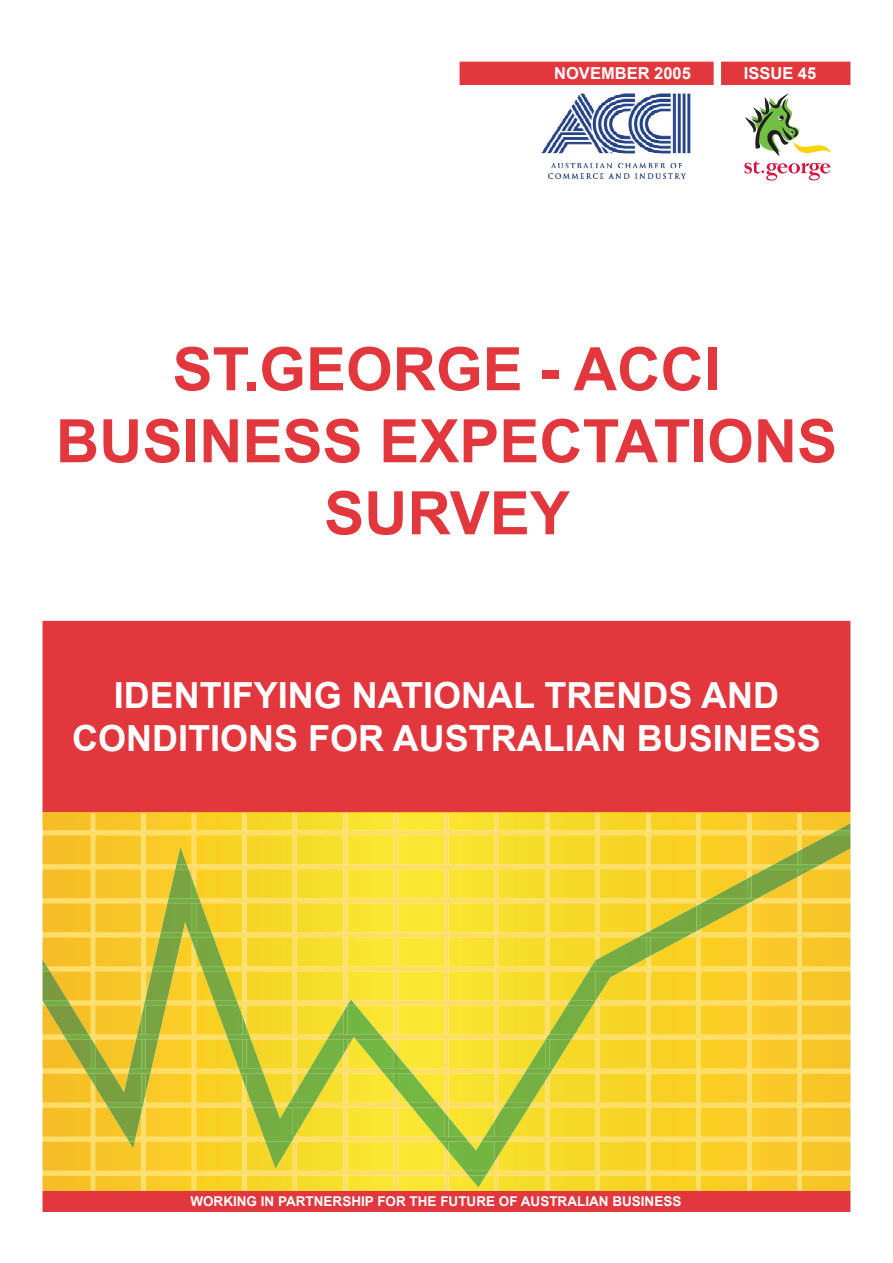
<style>
.page{position:relative;width:893px;height:1263px;background:#fff}
.page>*{position:absolute;margin:0;border:0;box-sizing:border-box;transform-origin:0 0}
.t1{font:700 60px/72px "Arial";color:#e1373d;text-align:center}
.t2{font:700 36px/43.2px "Arial";color:#fff;text-align:center}
.t3{font:700 16.5px "Arial";color:#fff}
.t4{font:700 13.5px "Arial";color:#fff}
</style>
<div class="page">
<div style="left:43px;top:1191px;width:807px;height:20px;background:#e1373d"></div>
<div style="left:43px;top:1191px;width:807px;height:21px;border:2px solid #e1373d"></div>
<div style="left:722px;top:62px;width:128px;height:22px;background:#e1373d"></div>
<div style="left:721px;top:62px;width:129px;height:23px;border:2px solid #e1373d"></div>
<div style="left:460px;top:62px;width:253px;height:22px;background:#e1373d"></div>
<div style="left:460px;top:62px;width:254px;height:23px;border:2px solid #e1373d"></div>
<img style="left:541px;top:93px;width:150px;height:86px">
<svg style="left:744px;top:94px;width:87px;height:87px"></svg>
<div style="left:43px;top:622px;width:807px;height:189px;background:#e1373d"></div>
<div style="left:43px;top:621px;width:807px;height:191px;border:2px solid #e1373d"></div>
<img style="left:43px;top:812px;width:807px;height:19px">
<svg style="left:91px;top:814px;width:711px;height:376px;background:#f9d733"></svg>
<img style="left:143px;top:823px;width:52px;height:8px">
<img style="left:749px;top:823px;width:101px;height:8px">
<img style="left:92px;top:1175px;width:53px;height:12px">
<img style="left:395px;top:1175px;width:51px;height:12px">
<img style="left:446px;top:1175px;width:102px;height:12px">
<img style="left:243px;top:1175px;width:53px;height:12px">
<svg style="left:43px;top:831px;width:807px;height:344px;background:#ead13b"></svg>
<p class="t3" style="left:554px;top:63px;width:138px">NOVEMBER 2005</p>
<p class="t3" style="left:744px;top:63px;width:74px">ISSUE 45</p>
<h1 class="t1" style="left:56px;top:335px;width:783px">ST.GEORGE - ACCI<br>BUSINESS EXPECTATIONS<br>SURVEY</h1>
<p class="t2" style="left:72px;top:675px;width:750px">IDENTIFYING NATIONAL TRENDS AND<br>CONDITIONS FOR AUSTRALIAN BUSINESS</p>
<p class="t4" style="left:190px;top:1192px;width:492px">WORKING IN PARTNERSHIP FOR THE FUTURE OF AUSTRALIAN BUSINESS</p>
</div>
